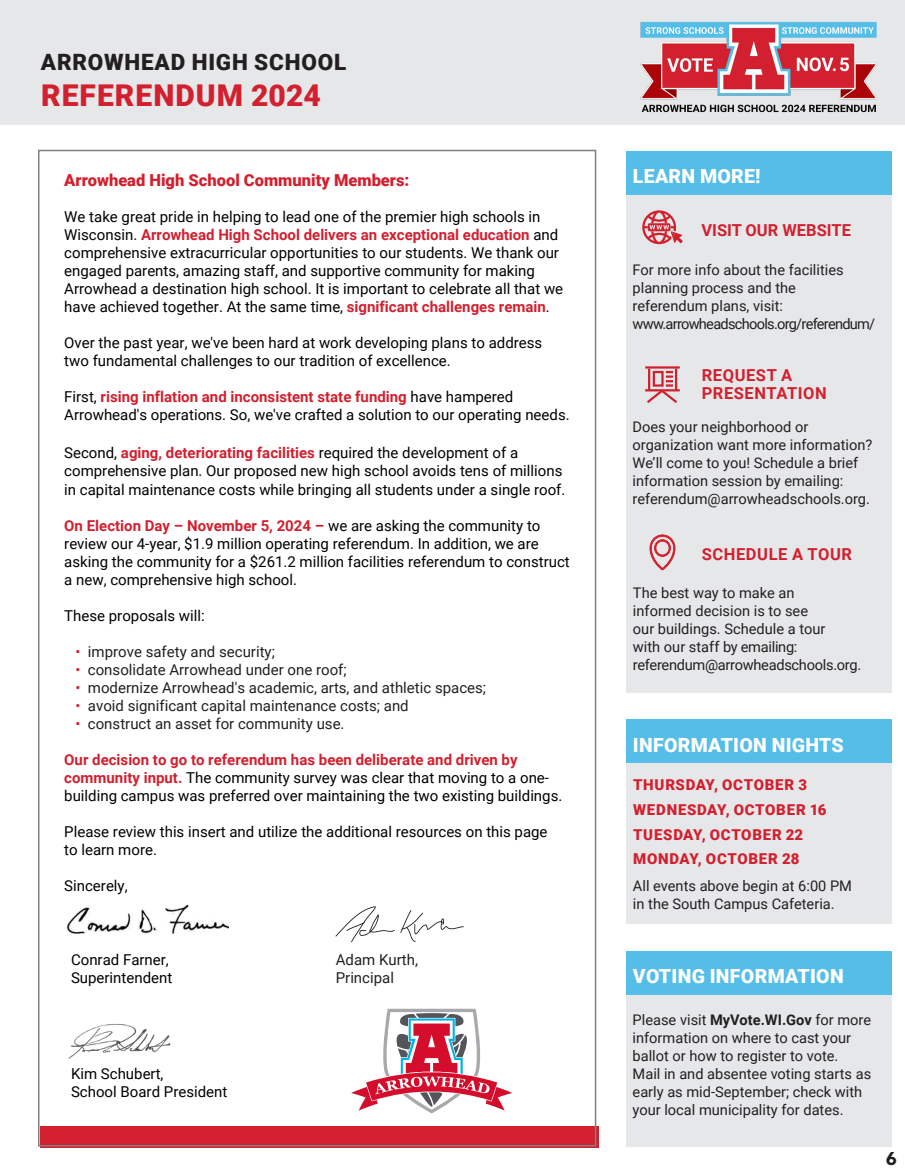
<style>
.page{position:relative;width:905px;height:1175px;background:#fff}
.page>*{position:absolute;margin:0;border:0;box-sizing:border-box;transform-origin:0 0}
.t1{font:900 30px "Roboto";letter-spacing:.035em;color:#d2202f}
.t2{font:900 22.5px "Roboto";letter-spacing:.035em;color:#231f20}
.t3{font:900 19.5px "Roboto";letter-spacing:.015em;color:#fff}
.t4{font:700 18px "Azo Sans";color:#231f20}
.t5{font:900 16.5px "Roboto";color:#d2202f}
.t6{font:700 16.5px "Roboto";letter-spacing:.035em;color:#d2202f}
.t7{font:700 16.5px "Roboto";color:#d2202f}
.t8{font:15px/18px "Roboto";color:#000}
.t9{font:15px/18px "Roboto";color:#231f20}
.t10{font:900 15px "Roboto";letter-spacing:.045em;color:#d2202f}
.t11{font:14.7px/18px "Roboto";color:#231f20}
.s1{font-weight:700;color:#d2202f}
.s2{color:#d2202f}
.s3{font-weight:700}
</style>
<div class="page">
<div style="left:40px;top:1126px;width:558px;height:22px;background:#d2202f"></div>
<img style="left:67px;top:904px;width:161px;height:30px">
<img style="left:335px;top:906px;width:129px;height:36px">
<div style="left:626px;top:195px;width:265px;height:497px;background:#e6e7e9"></div>
<div style="left:626px;top:763px;width:265px;height:161px;background:#e6e7e9"></div>
<div style="left:626px;top:151px;width:265px;height:44px;background:#54bde8"></div>
<div style="left:626px;top:719px;width:265px;height:44px;background:#54bde8"></div>
<div style="left:0;top:0;width:904px;height:124px;background:#e6e7e9"></div>
<img style="left:640px;top:21px;width:237px;height:92px">
<img style="left:68px;top:1023px;width:103px;height:36px">
<svg style="left:642px;top:210px;width:40px;height:34px"></svg>
<hr style="left:645px;top:366px;width:34px;height:2px;background:#d1212e">
<hr style="left:648px;top:368px;width:2px;height:22px;background:#d1212e">
<hr style="left:675px;top:368px;width:2px;height:22px;background:#d1212e">
<svg style="left:645px;top:371px;width:34px;height:32px"></svg>
<svg style="left:649px;top:534px;width:26px;height:36px"></svg>
<div style="left:626px;top:994px;width:265px;height:152px;background:#e6e7e9"></div>
<div style="left:626px;top:951px;width:265px;height:43px;background:#54bde8"></div>
<svg style="left:351px;top:1008px;width:161px;height:106px"></svg>
<p class="t2" style="left:41px;top:46px;width:307px">ARROWHEAD HIGH SCHOOL</p>
<p class="t1" style="left:41px;top:74px;width:281px">REFERENDUM 2024</p>
<p class="t5" style="left:64px;top:169px;width:347px">Arrowhead High School Community Members:</p>
<p class="t8" style="left:64px;top:207px;width:500px">We take great pride in helping to lead one of the premier high schools in Wisconsin. <span class="s1">Arrowhead High School delivers an exceptional education</span> and comprehensive extracurricular opportunities to our students. We thank our engaged parents, amazing staff, and supportive community for making Arrowhead a destination high school. It is important to celebrate all that we have achieved together. At the same time, <span class="s1">significant challenges remain</span>.</p>
<p class="t8" style="left:64px;top:333px;width:479px">Over the past year, we've been hard at work developing plans to address two fundamental challenges to our tradition of excellence.</p>
<p class="t8" style="left:64px;top:387px;width:507px">First, <span class="s1">rising inflation and inconsistent state funding</span> have hampered<br>Arrowhead's operations. So, we've crafted a solution to our operating needs.</p>
<p class="t8" style="left:64px;top:443px;width:502px">Second, <span class="s1">aging, deteriorating facilities</span> required the development of a comprehensive plan. Our proposed new high school avoids tens of millions in capital maintenance costs while bringing all students under a single roof.</p>
<p class="t8" style="left:64px;top:515px;width:507px"><span class="s1">On Election Day – November 5, 2024 –</span> we are asking the community to review our 4-year, $1.9 million operating referendum. In addition, we are asking the community for a $261.2 million facilities referendum to construct a new, comprehensive high school.</p>
<p class="t8" style="left:64px;top:605px;width:142px">These proposals will:</p>
<p class="t9" style="left:75px;top:641px;width:201px"><span class="s2">•</span> improve safety and security;</p>
<p class="t9" style="left:75px;top:659px;width:273px"><span class="s2">•</span> consolidate Arrowhead under one roof;</p>
<p class="t9" style="left:75px;top:677px;width:412px"><span class="s2">•</span> modernize Arrowhead's academic, arts, and athletic spaces;</p>
<p class="t9" style="left:75px;top:695px;width:335px"><span class="s2">•</span> avoid significant capital maintenance costs; and</p>
<p class="t9" style="left:75px;top:713px;width:271px"><span class="s2">•</span> construct an asset for community use.</p>
<p class="t8" style="left:64px;top:749px;width:499px"><span class="s1">Our decision to go to referendum has been deliberate and driven by community input.</span> The community survey was clear that moving to a one&shy;building campus was preferred over maintaining the two existing buildings.</p>
<p class="t8" style="left:64px;top:821px;width:485px">Please review this insert and utilize the additional resources on this page to learn more.</p>
<p class="t8" style="left:64px;top:875px;width:65px">Sincerely,</p>
<p class="t8" style="left:71px;top:950px;width:103px">Conrad Farner,<br>Superintendent</p>
<p class="t9" style="left:336px;top:950px;width:84px">Adam Kurth,<br>Principal</p>
<p class="t8" style="left:71px;top:1063px;width:158px">Kim Schubert,<br>School Board President</p>
<p class="t3" style="left:633px;top:163px;width:129px">LEARN MORE!</p>
<p class="t7" style="left:701px;top:218px;width:151px">VISIT OUR WEBSITE</p>
<p class="t11" style="left:632px;top:260px;width:244px">For more info about the facilities planning process and the<br>referendum plans, visit: www.arrowheadschools.org/referendum/</p>
<p class="t6" style="left:701px;top:363px;width:92px">REQUEST A</p>
<p class="t6" style="left:701px;top:381px;width:127px">PRESENTATION</p>
<p class="t11" style="left:632px;top:418px;width:241px">Does your neighborhood or organization want more information?<br>We’ll come to you! Schedule a brief information session by emailing: referendum@arrowheadschools.org.</p>
<p class="t6" style="left:701px;top:542px;width:152px">SCHEDULE A TOUR</p>
<p class="t11" style="left:633px;top:583px;width:230px">The best way to make an<br>informed decision is to see<br>our buildings. Schedule a tour<br>with our staff by emailing: referendum@arrowheadschools.org.</p>
<p class="t3" style="left:633px;top:731px;width:212px">INFORMATION NIGHTS</p>
<p class="t10" style="left:633px;top:774px;width:175px">THURSDAY, OCTOBER 3</p>
<p class="t10" style="left:633px;top:799px;width:195px">WEDNESDAY, OCTOBER 16</p>
<p class="t10" style="left:633px;top:823px;width:171px">TUESDAY, OCTOBER 22</p>
<p class="t10" style="left:633px;top:848px;width:168px">MONDAY, OCTOBER 28</p>
<p class="t11" style="left:633px;top:876px;width:221px">All events above begin at 6:00 PM in the South Campus Cafeteria.</p>
<p class="t3" style="left:633px;top:962px;width:212px">VOTING INFORMATION</p>
<p class="t11" style="left:632px;top:1010px;width:240px">Please visit <span class="s3">MyVote.WI.Gov</span> for more information on where to cast your ballot or how to register to vote.</p>
<p class="t11" style="left:632px;top:1064px;width:240px">Mail in and absentee voting starts as early as mid-September; check with your local municipality for dates.</p>
<p class="t4" style="left:885px;top:1146px;width:13px">6</p>
</div>
